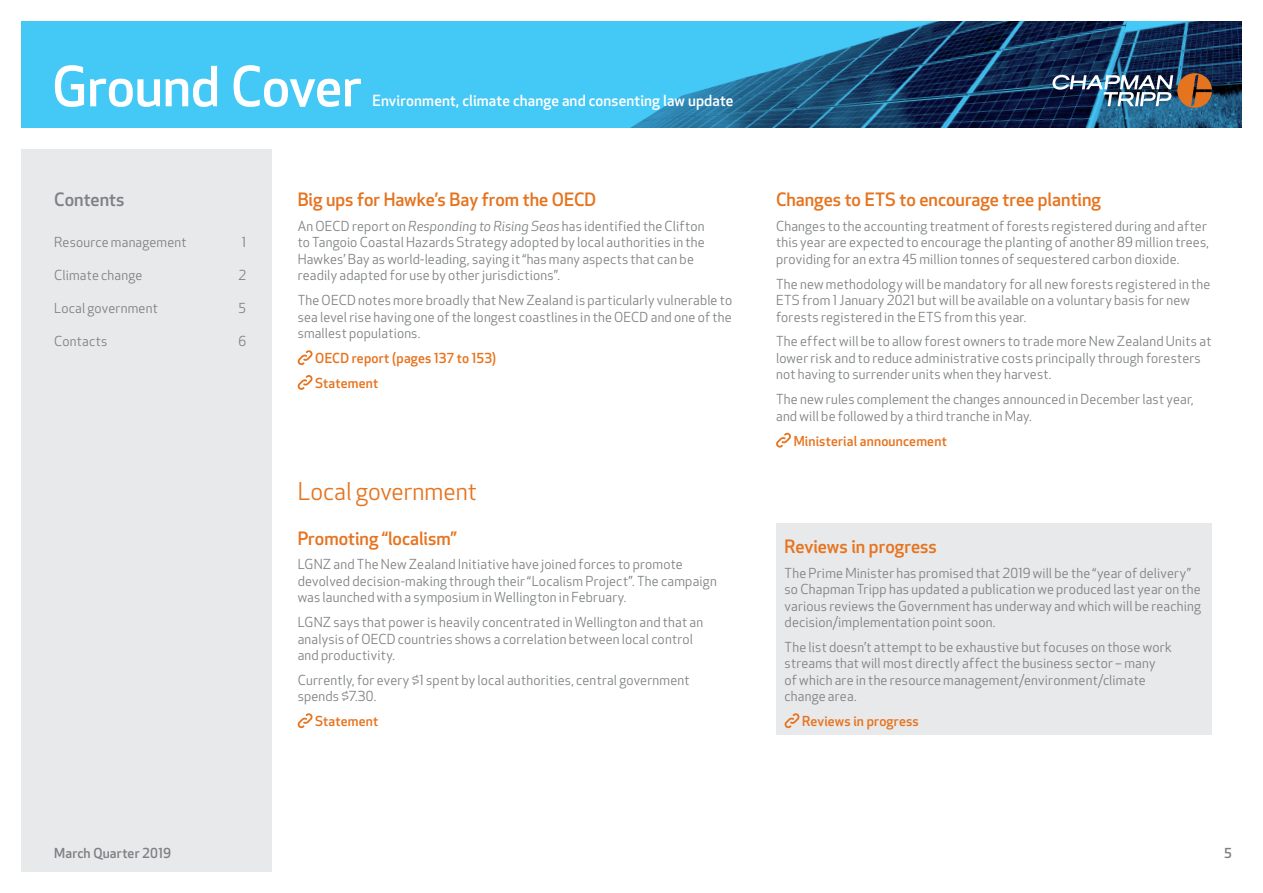
<style>
.page{position:relative;width:1263px;height:893px;background:#fff}
.page>*{position:absolute;margin:0;border:0;box-sizing:border-box;transform-origin:0 0}
.t1{font:500 54px "Apex New";letter-spacing:-.005em;color:#fff}
.t2{font:24px "Apex New";color:#e6731e}
.t3{font:500 18px "Apex New";color:#e6731e}
.t4{font:500 18px "Apex New";color:#7e8083}
.t5{font:500 15px "Apex New";letter-spacing:.01em;color:#fff}
.t6{font:13.5px/16.5px "Apex New";letter-spacing:.015em;color:#7e8083}
.t7{font:500 13.5px/24.8px "Apex New";letter-spacing:.015em;color:#e6731e}
.t8{font:500 13.5px "Apex New";letter-spacing:.015em;color:#7e8083}
.s1{font-style:italic}
</style>
<div class="page">
<div style="left:21px;top:149px;width:251px;height:723px;background:#e8e9ea"></div>
<div style="left:21px;top:21px;width:1221px;height:107px;background:#44c8f5"></div>
<img style="left:630px;top:21px;width:612px;height:107px">
<img style="left:1052px;top:73px;width:160px;height:35px">
<svg style="left:297px;top:350px;width:16px;height:15px"></svg>
<svg style="left:297px;top:375px;width:16px;height:15px"></svg>
<svg style="left:776px;top:433px;width:15px;height:15px"></svg>
<svg style="left:297px;top:713px;width:16px;height:15px"></svg>
<div style="left:776px;top:523px;width:436px;height:211px;background:#e8e9ea"></div>
<svg style="left:784px;top:713px;width:16px;height:15px"></svg>
<h1 class="t1" style="left:52px;top:50px;width:311px">Ground Cover</h1>
<p class="t5" style="left:373px;top:91px;width:362px">Environment, climate change and consenting law update</p>
<h3 class="t4" style="left:54px;top:188px;width:72px">Contents</h3>
<p class="t6" style="left:54px;top:234px;width:134px">Resource management</p>
<p class="t6" style="left:242px;top:234px;width:6px">1</p>
<p class="t6" style="left:54px;top:267px;width:90px">Climate change</p>
<p class="t6" style="left:239px;top:267px;width:9px">2</p>
<p class="t6" style="left:54px;top:300px;width:105px">Local government</p>
<p class="t6" style="left:239px;top:300px;width:9px">5</p>
<p class="t6" style="left:54px;top:333px;width:55px">Contacts</p>
<p class="t6" style="left:239px;top:333px;width:9px">6</p>
<h3 class="t3" style="left:298px;top:188px;width:300px">Big ups for Hawke’s Bay from the OECD</h3>
<p class="t6" style="left:298px;top:218px;width:408px">An OECD report on <span class="s1">Responding to Rising Seas</span> has identified the Clifton to Tangoio Coastal Hazards Strategy adopted by local authorities in the Hawkes’ Bay as world-leading, saying it “has many aspects that can be readily adapted for use by other jurisdictions”.</p>
<p class="t6" style="left:298px;top:292px;width:436px;text-align:justify">The OECD notes more broadly that New Zealand is particularly vulnerable to sea level rise having one of the longest coastlines in the OECD and one of the smallest populations.</p>
<p class="t7" style="left:315px;top:345px;width:182px">OECD report (pages 137 to 153)<br>Statement</p>
<h2 class="t2" style="left:298px;top:476px;width:180px">Local government</h2>
<h3 class="t3" style="left:298px;top:526px;width:161px">Promoting “localism”</h3>
<p class="t6" style="left:298px;top:556px;width:421px">LGNZ and The New Zealand Initiative have joined forces to promote devolved decision-making through their “Localism Project”. The campaign was launched with a symposium in Wellington in February.</p>
<p class="t6" style="left:298px;top:614px;width:407px">LGNZ says that power is heavily concentrated in Wellington and that an analysis of OECD countries shows a correlation between local control and productivity.</p>
<p class="t6" style="left:298px;top:672px;width:393px">Currently, for every $1 spent by local authorities, central government spends $7.30.</p>
<p class="t7" style="left:315px;top:708px;width:65px">Statement</p>
<h3 class="t3" style="left:776px;top:188px;width:326px">Changes to ETS to encourage tree planting</h3>
<p class="t6" style="left:776px;top:218px;width:434px">Changes to the accounting treatment of forests registered during and after this year are expected to encourage the planting of another 89 million trees, providing for an extra 45 million tonnes of sequestered carbon dioxide.</p>
<p class="t6" style="left:776px;top:276px;width:436px">The new methodology will be mandatory for all new forests registered in the<br>ETS from 1 January 2021 but will be available on a voluntary basis for new forests registered in the ETS from this year.</p>
<p class="t6" style="left:776px;top:333px;width:437px">The effect will be to allow forest owners to trade more New Zealand Units at lower risk and to reduce administrative costs principally through foresters not having to surrender units when they harvest.</p>
<p class="t6" style="left:776px;top:391px;width:419px">The new rules complement the changes announced in December last year, and will be followed by a third tranche in May.</p>
<p class="t7" style="left:794px;top:428px;width:155px">Ministerial announcement</p>
<h3 class="t3" style="left:784px;top:534px;width:154px">Reviews in progress</h3>
<p class="t6" style="left:784px;top:564px;width:418px">The Prime Minister has promised that 2019 will be the “year of delivery” so Chapman Tripp has updated a publication we produced last year on the various reviews the Government has underway and which will be reaching decision/implementation point soon.</p>
<p class="t6" style="left:784px;top:639px;width:389px">The list doesn’t attempt to be exhaustive but focuses on those work streams that will most directly affect the business sector – many<br>of which are in the resource management/environment/climate change area.</p>
<p class="t7" style="left:802px;top:708px;width:118px">Reviews in progress</p>
<p class="t8" style="left:54px;top:844px;width:118px">March Quarter 2019</p>
<p class="t8" style="left:1224px;top:844px;width:9px">5</p>
</div>
